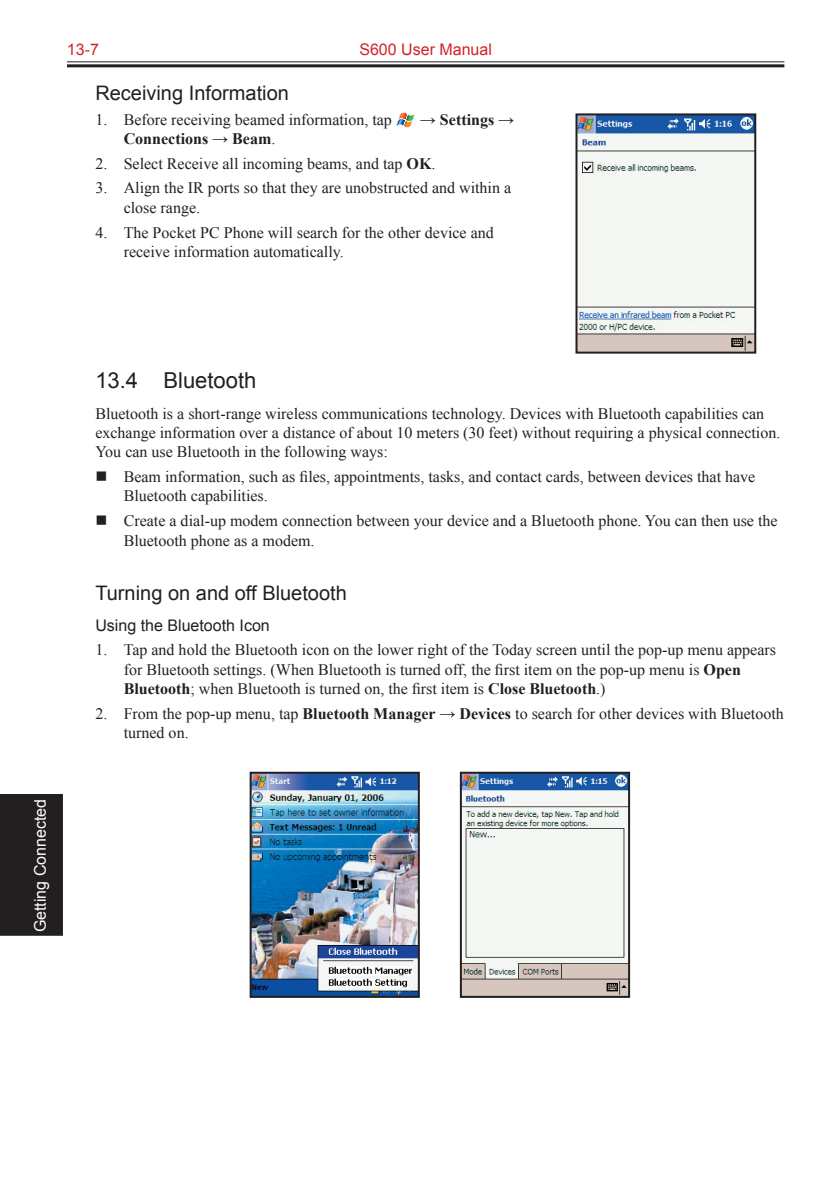
<style>
.page{position:relative;width:840px;height:1191px;background:#fff}
.page>*{position:absolute;margin:0;border:0;box-sizing:border-box;transform-origin:0 0}
.t1{font:22px "Arial";color:#231f20}
.t2{font:20px "Arial";color:#231f20}
.t3{font:16px/19.2px "Times New Roman";color:#231f20}
.t4{font:700 16px "Times New Roman";color:#231f20}
.t5{font:16px "Arial";color:#231f20}
.t6{font:16px "Arial";color:#d1232a}
.t7{font:16px "Arial";color:#fff}
.s1{font-weight:400}
.s2{font-weight:700}
</style>
<div class="page">
<hr style="left:67px;top:61px;width:717px;height:1px;background:#231f20">
<hr style="left:67px;top:64px;width:717px;height:3px;background:#231f20">
<div style="left:1px;top:795px;width:61px;height:139px;background:#231f20"></div>
<div style="left:0;top:794px;width:63px;height:141px;border:2px solid #231f20"></div>
<img style="left:396px;top:112px;width:19px;height:16px">
<img style="left:252px;top:774px;width:164px;height:221px">
<div style="left:249px;top:771px;width:170px;height:227px;border:2px solid #231f20"></div>
<img style="left:462px;top:774px;width:164px;height:221px">
<div style="left:459px;top:771px;width:170px;height:227px;border:2px solid #231f20"></div>
<img style="left:578px;top:116px;width:174px;height:234px">
<div style="left:575px;top:113px;width:180px;height:240px;border:2px solid #231f20"></div>
<p class="t6" style="left:67px;top:39px;width:34px">13-7</p>
<p class="t6" style="left:359px;top:39px;width:134px">S600 User Manual</p>
<p class="t2" style="left:95px;top:79px;width:195px">Receiving Information</p>
<p class="t3" style="left:95px;top:109px;width:298px">1. Before receiving beamed information, tap</p>
<p class="t4" style="left:420px;top:108px;width:96px"><span class="s1">→</span> Settings <span class="s1">→</span></p>
<p class="t4" style="left:124px;top:127px;width:153px">Connections <span class="s1">→</span> Beam<span class="s1">.</span></p>
<p class="t3" style="left:95px;top:153px;width:341px">2. Select Receive all incoming beams, and tap <span class="s2">OK</span>.</p>
<p class="t3" style="left:124px;top:178px;width:389px;text-indent:-28px">3. Align the IR ports so that they are unobstructed and within a close range.</p>
<p class="t3" style="left:124px;top:222px;width:371px;text-indent:-28px">4. The Pocket PC Phone will search for the other device and receive information automatically.</p>
<p class="t7" style="left:30px;top:932px;width:135px;rotate:-90deg">Getting Connected</p>
<h1 class="t1" style="left:95px;top:366px;width:162px">13.4 Bluetooth</h1>
<p class="t3" style="left:95px;top:404px;width:686px">Bluetooth is a short-range wireless communications technology. Devices with Bluetooth capabilities can exchange information over a distance of about 10 meters (30 feet) without requiring a physical connection.<br>You can use Bluetooth in the following ways:</p>
<p class="t3" style="left:124px;top:467px;width:632px;text-indent:-28px">■ Beam information, such as files, appointments, tasks, and contact cards, between devices that have<br>Bluetooth capabilities.</p>
<p class="t3" style="left:124px;top:511px;width:655px;text-indent:-28px">■ Create a dial-up modem connection between your device and a Bluetooth phone. You can then use the<br>Bluetooth phone as a modem.</p>
<p class="t2" style="left:95px;top:580px;width:253px">Turning on and off Bluetooth</p>
<p class="t5" style="left:95px;top:614px;width:176px">Using the Bluetooth Icon</p>
<p class="t3" style="left:124px;top:640px;width:653px;text-indent:-28px">1. Tap and hold the Bluetooth icon on the lower right of the Today screen until the pop-up menu appears for Bluetooth settings. (When Bluetooth is turned off, the first item on the pop-up menu is <span class="s2">Open<br>Bluetooth</span>; when Bluetooth is turned on, the first item is <span class="s2">Close Bluetooth</span>.)</p>
<p class="t3" style="left:124px;top:703px;width:661px;text-indent:-28px">2. From the pop-up menu, tap <span class="s2">Bluetooth Manager</span> → <span class="s2">Devices</span> to search for other devices with Bluetooth turned on.</p>
</div>
